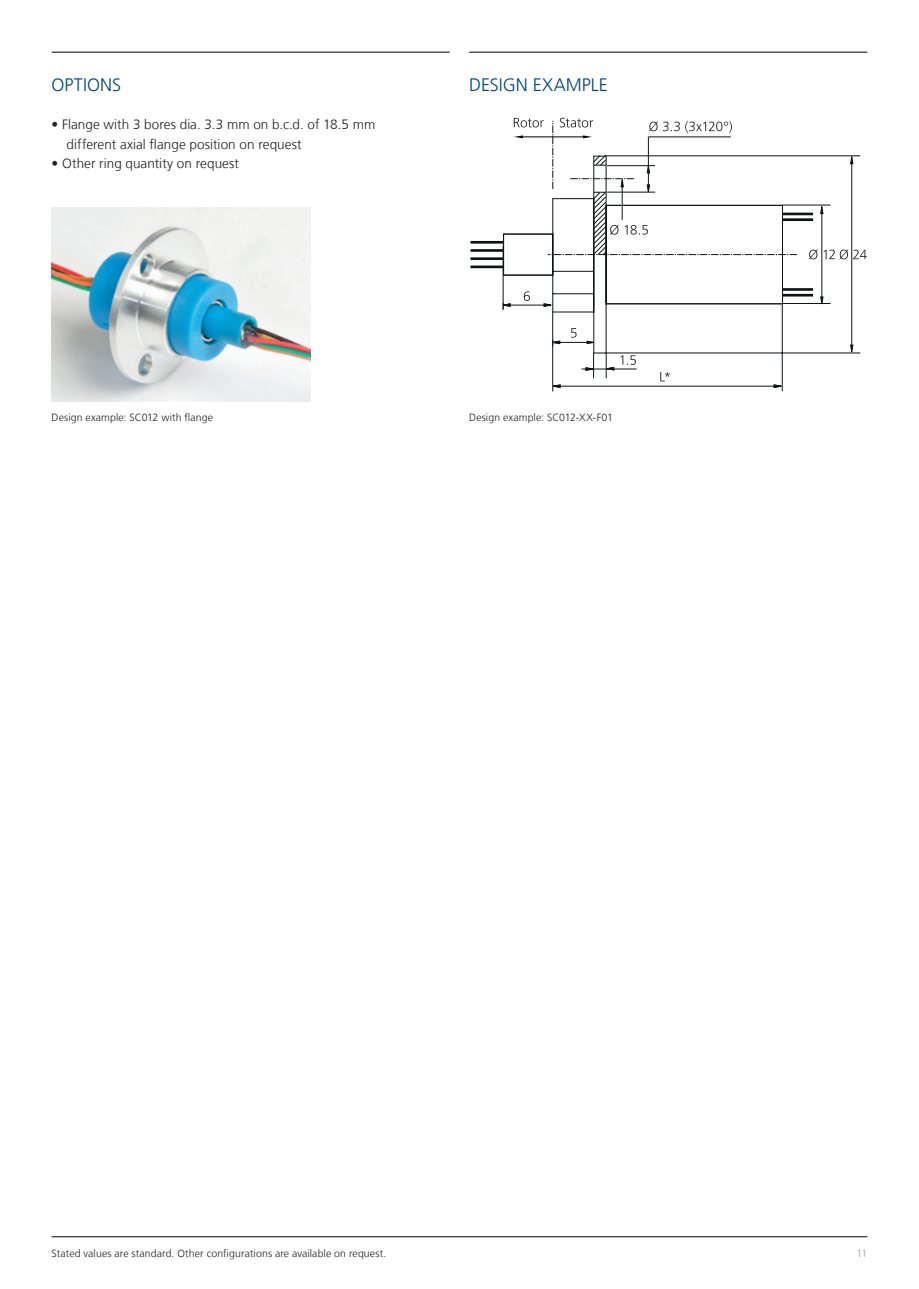
<style>
.page{position:relative;width:919px;height:1289px;background:#fff}
.page>*{position:absolute;margin:0;border:0;box-sizing:border-box;transform-origin:0 0}
.Absatzformat_1{font:300 18px "Frutiger LT";color:#00447b}
.Absatzformat_1-2{font:300 13.5px "Frutiger LT";letter-spacing:.005em;color:#231f20}
.t1{font:300 10.5px "Frutiger LT";letter-spacing:.01em;color:#231f20}
.t2{font:300 10.5px "Frutiger LT";color:#a1a1a5}
</style>
<div class="page">
<hr style="left:470px;top:241px;width:33px;height:2px;background:#0f1313">
<hr style="left:470px;top:257px;width:33px;height:3px;background:#0f1313">
<hr style="left:470px;top:265px;width:33px;height:3px;background:#0f1313">
<hr style="left:470px;top:249px;width:33px;height:3px;background:#0f1313">
<hr style="left:552px;top:312px;width:1px;height:79px;background:#0f1313">
<svg style="left:781px;top:155px;width:79px;height:236px"></svg>
<svg style="left:820px;top:206px;width:3px;height:8px"></svg>
<svg style="left:820px;top:296px;width:3px;height:9px"></svg>
<hr style="left:782px;top:205px;width:48px;height:1px;background:#0f1313">
<hr style="left:851px;top:164px;width:1px;height:181px;background:#0f1313">
<svg style="left:849px;top:156px;width:4px;height:8px"></svg>
<svg style="left:849px;top:344px;width:4px;height:9px"></svg>
<img style="left:52px;top:207px;width:258px;height:194px">
<svg style="left:808px;top:249px;width:58px;height:10px"></svg>
<svg style="left:500px;top:118px;width:297px;height:270px"></svg>
<hr style="left:52px;top:1236px;width:815px;height:1px;background:#231f20">
<hr style="left:52px;top:52px;width:398px;height:1px;background:#231f20">
<hr style="left:469px;top:52px;width:398px;height:1px;background:#231f20">
<p class="Absatzformat_1" style="left:52px;top:74px;width:71px">OPTIONS</p>
<p class="Absatzformat_1-2" style="left:52px;top:117px;width:325px">• Flange with 3 bores dia. 3.3 mm on b.c.d. of 18.5 mm</p>
<p class="Absatzformat_1-2" style="left:67px;top:136px;width:236px">different axial flange position on request</p>
<p class="Absatzformat_1-2" style="left:52px;top:156px;width:189px">• Other ring quantity on request</p>
<p class="Absatzformat_1" style="left:469px;top:74px;width:140px">DESIGN EXAMPLE</p>
<p class="t1" style="left:52px;top:411px;width:163px">Design example: SC012 with flange</p>
<p class="t1" style="left:469px;top:411px;width:145px">Design example: SC012-XX-F01</p>
<p class="t1" style="left:52px;top:1247px;width:336px">Stated values are standard. Other configurations are available on request.</p>
<p class="t2" style="left:856px;top:1247px;width:12px">11</p>
</div>
